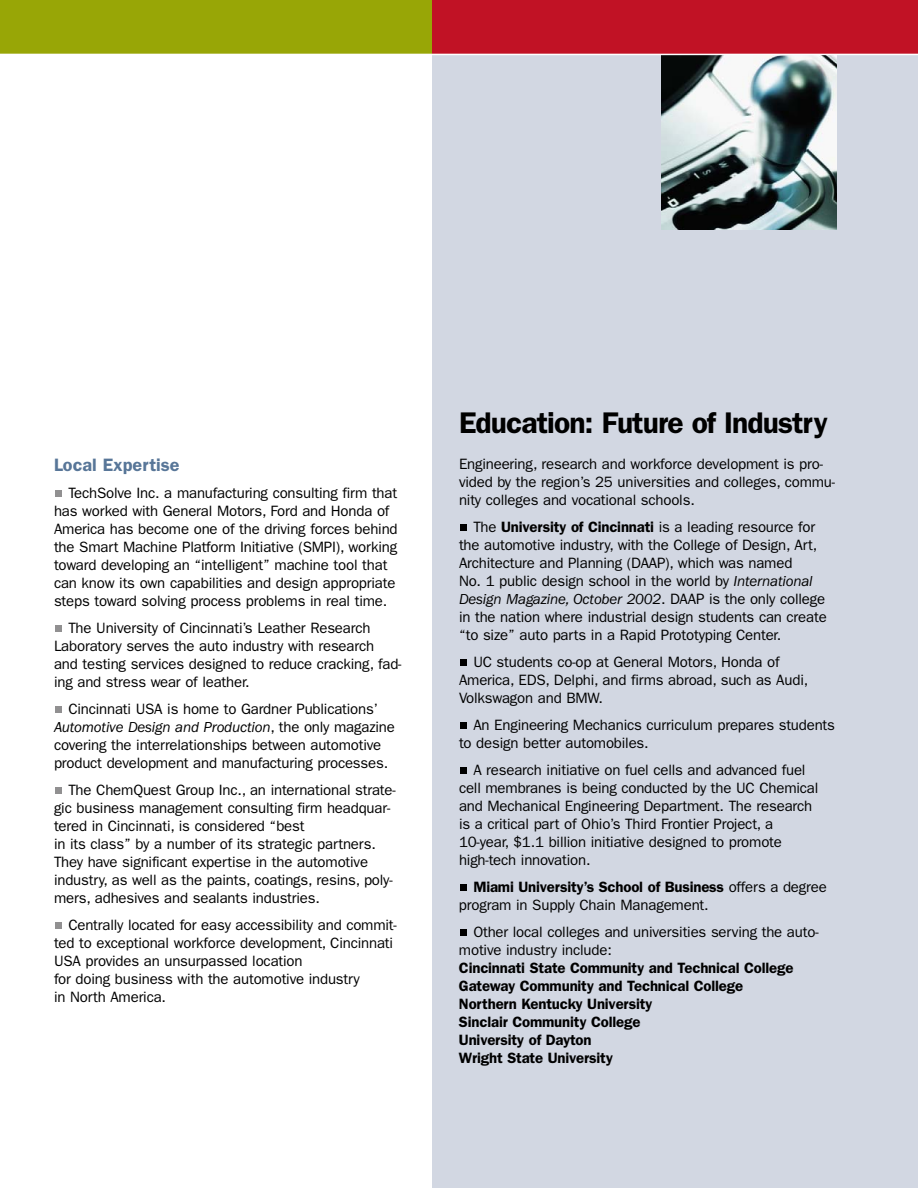
<style>
.page{position:relative;width:918px;height:1188px;background:#fff}
.page>*{position:absolute;margin:0;border:0;box-sizing:border-box;transform-origin:0 0}
.t1{font:600 30px "Franklin Gothic";letter-spacing:-.03em;color:#000}
.t2{font:600 18px "Franklin Gothic";color:#587698}
.t3{font:15px/18px "Franklin Gothic";letter-spacing:-.01em;color:#000}
.t4{font:600 15px/18px "Franklin Gothic";letter-spacing:-.01em;color:#000}
.s1{font-style:italic}
.s2{font-weight:600}
</style>
<div class="page">
<div style="left:432px;top:54px;width:486px;height:1134px;background:#d2d7e2"></div>
<img style="left:662px;top:55px;width:175px;height:175px">
<div style="left:0;top:0;width:432px;height:54px;background:#98a606"></div>
<div style="left:56px;top:922px;width:6px;height:7px;background:#919091"></div>
<div style="left:56px;top:787px;width:6px;height:7px;background:#919091"></div>
<div style="left:56px;top:706px;width:6px;height:7px;background:#919091"></div>
<div style="left:56px;top:625px;width:6px;height:7px;background:#919091"></div>
<div style="left:56px;top:490px;width:6px;height:7px;background:#919091"></div>
<div style="left:460px;top:929px;width:7px;height:7px;background:#000"></div>
<div style="left:460px;top:884px;width:7px;height:7px;background:#000"></div>
<div style="left:460px;top:767px;width:7px;height:7px;background:#000"></div>
<div style="left:460px;top:722px;width:7px;height:7px;background:#000"></div>
<div style="left:460px;top:659px;width:7px;height:7px;background:#000"></div>
<div style="left:460px;top:524px;width:7px;height:7px;background:#000"></div>
<div style="left:432px;top:0;width:485px;height:54px;background:#c11225"></div>
<hr style="left:0;top:54px;width:918px;height:1px;background:#fff">
<p class="t2" style="left:54px;top:459px;width:127px">Local Expertise</p>
<p class="t3" style="left:54px;top:485px;width:345px;text-indent:14px">TechSolve Inc. a manufacturing consulting firm that has worked with General Motors, Ford and Honda of America has become one of the driving forces behind the Smart Machine Platform Initiative (SMPI), working toward developing an “intelligent” machine tool that can know its own capabilities and design appropriate steps toward solving process problems in real time.</p>
<p class="t3" style="left:54px;top:620px;width:349px;text-indent:14px">The University of Cincinnati’s Leather Research Laboratory serves the auto industry with research and testing services designed to reduce cracking, fad&shy;ing and stress wear of leather.</p>
<p class="t3" style="left:54px;top:701px;width:343px;text-indent:14px">Cincinnati USA is home to Gardner Publications’ <span class="s1">Automotive Design and Production</span>, the only magazine covering the interrelationships between automotive product development and manufacturing processes.</p>
<p class="t3" style="left:54px;top:782px;width:343px;text-indent:14px">The ChemQuest Group Inc., an international strate&shy;gic business management consulting firm headquar&shy;tered in Cincinnati, is considered “best<br>in its class” by a number of its strategic partners.<br>They have significant expertise in the automotive industry, as well as the paints, coatings, resins, poly&shy;mers, adhesives and sealants industries.</p>
<p class="t3" style="left:54px;top:917px;width:344px;text-indent:14px">Centrally located for easy accessibility and commit&shy;ted to exceptional workforce development, Cincinnati USA provides an unsurpassed location<br>for doing business with the automotive industry<br>in North America.</p>
<h1 class="t1" style="left:459px;top:413px;width:370px">Education: Future of Industry</h1>
<p class="t3" style="left:459px;top:456px;width:378px">Engineering, research and workforce development is pro&shy;vided by the region’s 25 universities and colleges, commu&shy;nity colleges and vocational schools.</p>
<p class="t3" style="left:459px;top:519px;width:369px;text-indent:14px">The <span class="s2">University of Cincinnati</span> is a leading resource for the automotive industry, with the College of Design, Art, Architecture and Planning (DAAP), which was named<br>No. 1 public design school in the world by <span class="s1">International Design Magazine, October 2002</span>. DAAP is the only college in the nation where industrial design students can create “to size” auto parts in a Rapid Prototyping Center.</p>
<p class="t3" style="left:459px;top:654px;width:351px;text-indent:14px">UC students co-op at General Motors, Honda of<br>America, EDS, Delphi, and firms abroad, such as Audi,<br>Volkswagon and BMW.</p>
<p class="t3" style="left:459px;top:717px;width:378px;text-indent:14px">An Engineering Mechanics curriculum prepares students to design better automobiles.</p>
<p class="t3" style="left:459px;top:762px;width:361px;text-indent:14px">A research initiative on fuel cells and advanced fuel cell membranes is being conducted by the UC Chemical and Mechanical Engineering Department. The research is a critical part of Ohio’s Third Frontier Project, a 10-year, $1.1 billion initiative designed to promote high-tech innovation.</p>
<p class="t3" style="left:459px;top:879px;width:369px;text-indent:14px"><span class="s2">Miami University’s School of Business</span> offers a degree program in Supply Chain Management.</p>
<p class="t3" style="left:459px;top:924px;width:361px;text-indent:14px">Other local colleges and universities serving the auto&shy;motive industry include:</p>
<p class="t4" style="left:459px;top:960px;width:336px">Cincinnati State Community and Technical College<br>Gateway Community and Technical College<br>Northern Kentucky University<br>Sinclair Community College<br>University of Dayton<br>Wright State University</p>
</div>
